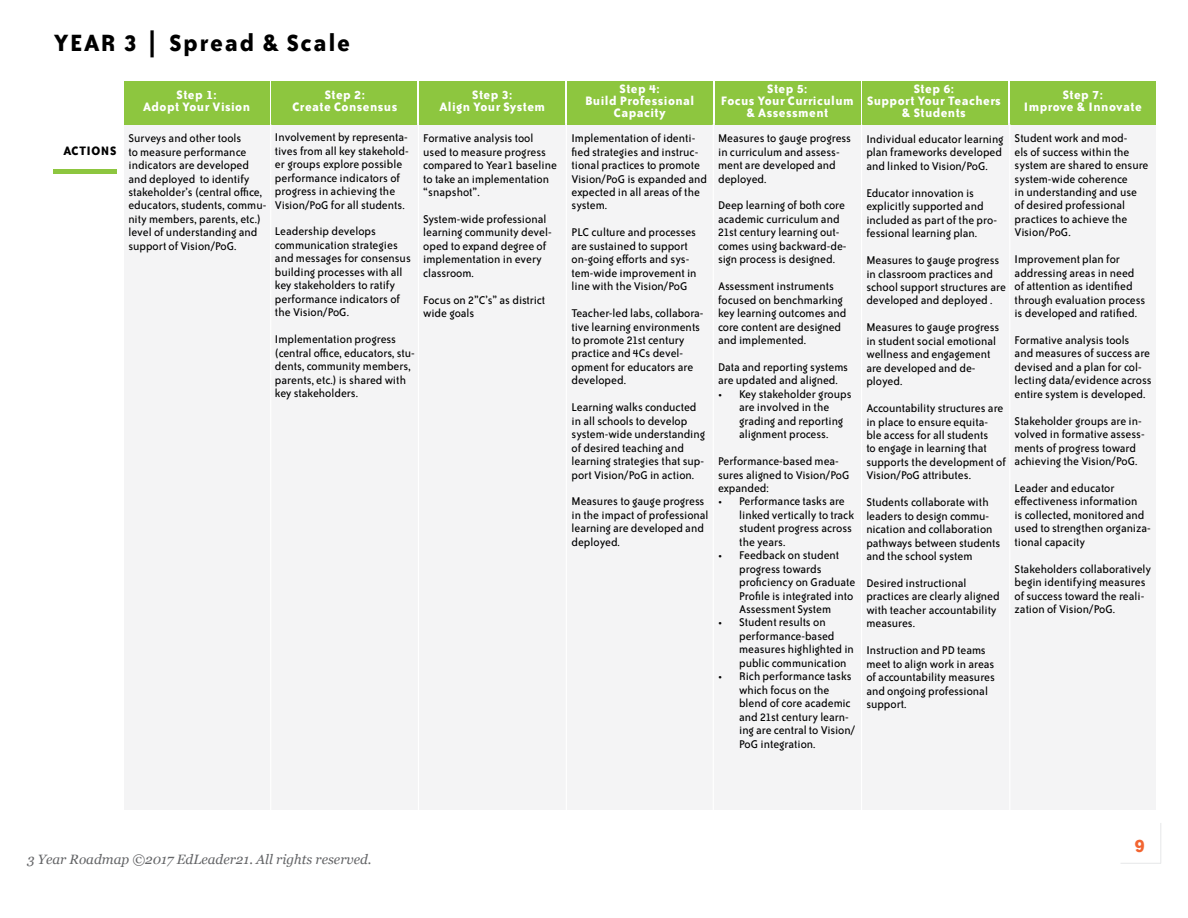
<style>
.page{position:relative;width:1188px;height:918px;background:#fff}
.page>*{position:absolute;margin:0;border:0;box-sizing:border-box;transform-origin:0 0}
.t1{font:700 27px "Bailey Sans ITC Std";letter-spacing:.06em;color:#000}
.t2{font:700 21px "Bailey Sans ITC Std";color:#f26531}
.t3{font:700 14.1px/11.7px "Bailey Sans ITC Std";letter-spacing:.03em;color:#fff;text-align:center}
.t4{font:700 14.1px "Bailey Sans ITC Std";letter-spacing:.04em;color:#000}
.t5{font:italic 13.5px "Georgia";color:#636466}
.t6{font:12.9px/13.5px "Bailey Sans ITC Std";color:#000}
</style>
<div class="page">
<hr style="left:1161px;top:823px;width:1px;height:40px;background:#e6e7e8">
<hr style="left:1120px;top:863px;width:41px;height:1px;background:#e6e7e8">
<div style="left:124px;top:123px;width:1031px;height:687px;background:#f4f4f5"></div>
<div style="left:124px;top:81px;width:145px;height:44px;background:#8dc63f"></div>
<div style="left:272px;top:81px;width:145px;height:44px;background:#8dc63f"></div>
<div style="left:420px;top:81px;width:145px;height:44px;background:#8dc63f"></div>
<div style="left:567px;top:81px;width:145px;height:44px;background:#8dc63f"></div>
<div style="left:715px;top:81px;width:145px;height:44px;background:#8dc63f"></div>
<div style="left:863px;top:81px;width:145px;height:44px;background:#8dc63f"></div>
<div style="left:1010px;top:81px;width:145px;height:44px;background:#8dc63f"></div>
<hr style="left:270px;top:124px;width:1px;height:694px;background:#fff">
<hr style="left:418px;top:123px;width:1px;height:694px;background:#fff">
<hr style="left:566px;top:124px;width:1px;height:693px;background:#fff">
<hr style="left:713px;top:124px;width:1px;height:694px;background:#fff">
<hr style="left:861px;top:124px;width:1px;height:700px;background:#fff">
<hr style="left:1009px;top:124px;width:1px;height:694px;background:#fff">
<hr style="left:53px;top:170px;width:64px;height:4px;background:#8dc63f">
<h1 class="t1" style="left:54px;top:29px;width:298px">YEAR 3 | Spread &amp; Scale</h1>
<p class="t4" style="left:63px;top:143px;width:54px">ACTIONS</p>
<p class="t3" style="left:143px;top:89px;width:108px">Step 1:<br>Adopt Your Vision</p>
<p class="t3" style="left:292px;top:89px;width:106px">Step 2:<br>Create Consensus</p>
<p class="t3" style="left:439px;top:89px;width:107px">Step 3:<br>Align Your System</p>
<p class="t3" style="left:585px;top:83px;width:111px">Step 4:<br>Build Professional<br>Capacity</p>
<p class="t3" style="left:721px;top:83px;width:134px">Step 5:<br>Focus Your Curriculum &amp; Assessment</p>
<p class="t3" style="left:867px;top:83px;width:135px">Step 6:<br>Support Your Teachers &amp; Students</p>
<p class="t3" style="left:1024px;top:89px;width:120px">Step 7:<br>Improve &amp; Innovate</p>
<p class="t6" style="left:128px;top:132px;width:139px">Surveys and other tools<br>to measure performance indicators are developed and deployed to identify stakeholder’s (central office, educators, students, commu&shy;nity members, parents, etc.) level of understanding and support of Vision/PoG.</p>
<p class="t6" style="left:275px;top:131px;width:135px">Involvement by representa&shy;tives from all key stakehold&shy;er groups explore possible performance indicators of progress in achieving the<br>Vision/PoG for all students.</p>
<p class="t6" style="left:275px;top:225px;width:138px">Leadership develops communication strategies and messages for consensus building processes with all key stakeholders to ratify performance indicators of the Vision/PoG.</p>
<p class="t6" style="left:275px;top:333px;width:141px">Implementation progress (central office, educators, stu&shy;dents, community members, parents, etc.) is shared with key stakeholders.</p>
<p class="t6" style="left:423px;top:132px;width:135px">Formative analysis tool used to measure progress compared to Year1 baseline to take an implementation “snapshot”.</p>
<p class="t6" style="left:423px;top:212px;width:130px">System-wide professional learning community devel&shy;oped to expand degree of implementation in every classroom.</p>
<p class="t6" style="left:423px;top:293px;width:123px">Focus on 2”C’s” as district wide goals</p>
<p class="t6" style="left:572px;top:132px;width:137px">Implementation of identi&shy;fied strategies and instruc&shy;tional practices to promote<br>Vision/PoG is expanded and expected in all areas of the system.</p>
<p class="t6" style="left:572px;top:226px;width:127px">PLC culture and processes are sustained to support on-going efforts and sys&shy;tem-wide improvement in line with the Vision/PoG</p>
<p class="t6" style="left:572px;top:307px;width:134px">Teacher-led labs, collabora&shy;tive learning environments to promote 21st century practice and 4Cs devel&shy;opment for educators are developed.</p>
<p class="t6" style="left:572px;top:401px;width:135px">Learning walks conducted in all schools to develop system-wide understanding of desired teaching and learning strategies that sup&shy;port Vision/PoG in action.</p>
<p class="t6" style="left:572px;top:495px;width:139px">Measures to gauge progress in the impact of professional learning are developed and deployed.</p>
<p class="t6" style="left:718px;top:132px;width:135px">Measures to gauge progress in curriculum and assess&shy;ment are developed and deployed.</p>
<p class="t6" style="left:718px;top:199px;width:130px">Deep learning of both core academic curriculum and<br>21st century learning out&shy;comes using backward-de&shy;sign process is designed.</p>
<p class="t6" style="left:718px;top:280px;width:130px">Assessment instruments focused on benchmarking key learning outcomes and core content are designed and implemented.</p>
<p class="t6" style="left:718px;top:360px;width:132px">Data and reporting systems are updated and aligned.</p>
<p class="t6" style="left:739px;top:387px;width:114px;text-indent:-21px">• Key stakeholder groups are involved in the grading and reporting alignment process.</p>
<p class="t6" style="left:718px;top:455px;width:133px">Performance-based mea&shy;sures aligned to Vision/PoG expanded:</p>
<p class="t6" style="left:739px;top:495px;width:117px;text-indent:-21px">• Performance tasks are linked vertically to track student progress across the years.</p>
<p class="t6" style="left:739px;top:549px;width:118px;text-indent:-21px">• Feedback on student progress towards proficiency on Graduate<br>Profile is integrated into<br>Assessment System</p>
<p class="t6" style="left:739px;top:616px;width:116px;text-indent:-21px">• Student results on performance-based measures highlighted in public communication</p>
<p class="t6" style="left:739px;top:670px;width:118px;text-indent:-21px">• Rich performance tasks which focus on the blend of core academic and 21st century learn&shy;ing are central to Vision/<br>PoG integration.</p>
<p class="t6" style="left:866px;top:133px;width:139px">Individual educator learning plan frameworks developed and linked to Vision/PoG.</p>
<p class="t6" style="left:866px;top:186px;width:132px">Educator innovation is explicitly supported and included as part of the pro&shy;fessional learning plan.</p>
<p class="t6" style="left:866px;top:254px;width:141px">Measures to gauge progress in classroom practices and school support structures are developed and deployed .</p>
<p class="t6" style="left:866px;top:321px;width:135px">Measures to gauge progress in student social emotional wellness and engagement are developed and de&shy;ployed.</p>
<p class="t6" style="left:866px;top:402px;width:141px">Accountability structures are in place to ensure equita&shy;ble access for all students<br>to engage in learning that supports the development of<br>Vision/PoG attributes.</p>
<p class="t6" style="left:866px;top:496px;width:136px">Students collaborate with leaders to design commu&shy;nication and collaboration pathways between students and the school system</p>
<p class="t6" style="left:866px;top:577px;width:135px">Desired instructional practices are clearly aligned with teacher accountability measures.</p>
<p class="t6" style="left:866px;top:644px;width:130px">Instruction and PD teams meet to align work in areas of accountability measures and ongoing professional support.</p>
<p class="t6" style="left:1015px;top:132px;width:135px">Student work and mod-<br>els of success within the system are shared to ensure system-wide coherence<br>in understanding and use of desired professional practices to achieve the<br>Vision/PoG.</p>
<p class="t6" style="left:1015px;top:253px;width:132px">Improvement plan for addressing areas in need of attention as identified through evaluation process is developed and ratified.</p>
<p class="t6" style="left:1015px;top:334px;width:139px">Formative analysis tools<br>and measures of success are devised and a plan for col&shy;lecting data/evidence across entire system is developed.</p>
<p class="t6" style="left:1015px;top:414px;width:132px">Stakeholder groups are in&shy;volved in formative assess&shy;ments of progress toward achieving the Vision/PoG.</p>
<p class="t6" style="left:1015px;top:482px;width:138px">Leader and educator effectiveness information<br>is collected, monitored and used to strengthen organiza&shy;tional capacity</p>
<p class="t6" style="left:1015px;top:562px;width:138px">Stakeholders collaboratively begin identifying measures of success toward the reali&shy;zation of Vision/PoG.</p>
<p class="t5" style="left:27px;top:851px;width:346px">3 Year Roadmap ©2017 EdLeader21. All rights reserved.</p>
<h2 class="t2" style="left:1135px;top:834px;width:12px">9</h2>
</div>
